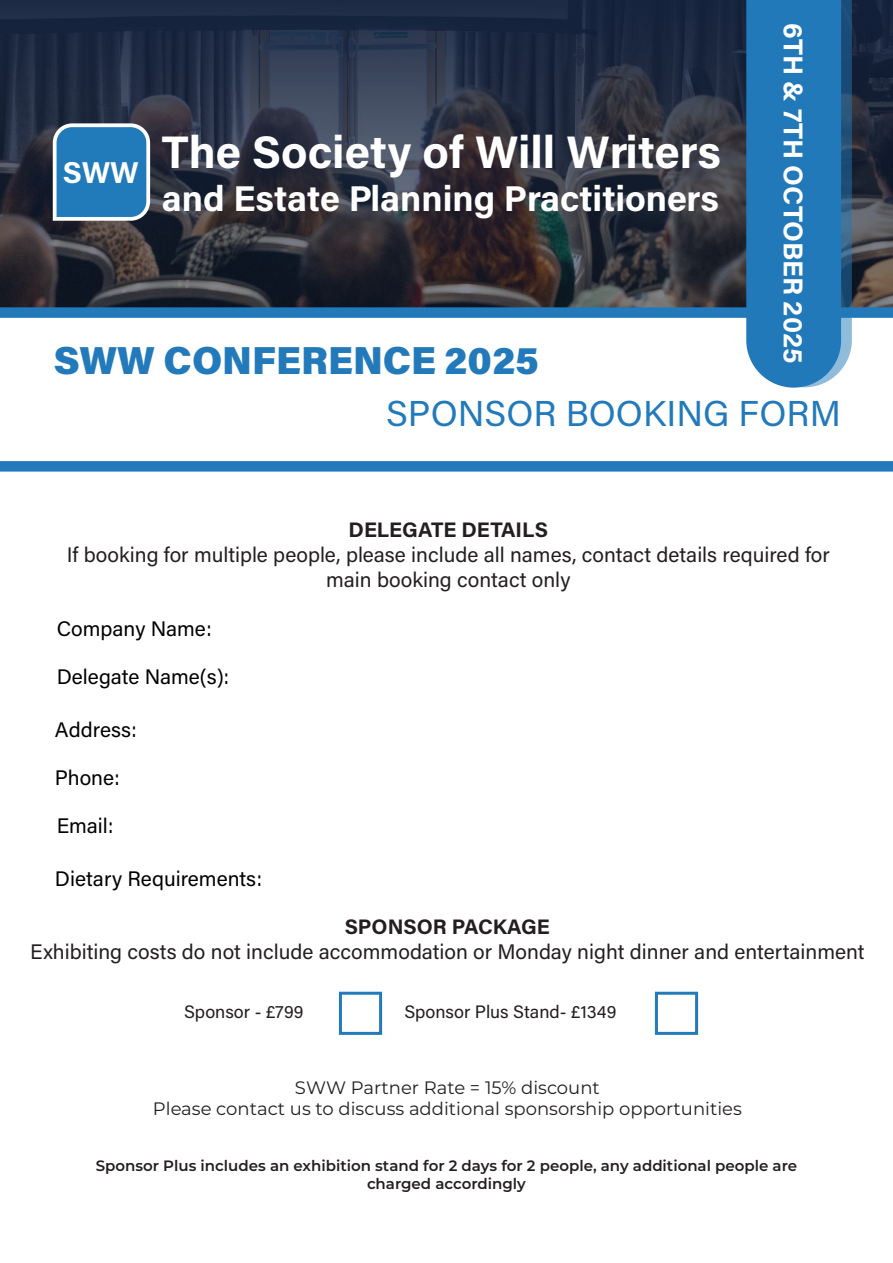
<style>
.page{position:relative;width:893px;height:1263px;background:#fff}
.page>*{position:absolute;margin:0;border:0;box-sizing:border-box;transform-origin:0 0}
.t1{font:700 45.6px "Acumin Pro";color:#fff}
.t2{font:900 39px "Acumin Pro";color:#227abb}
.t3{font:36px "Acumin Pro";color:#227abb}
.t4{font:700 35.85px "Acumin Pro";color:#fff}
.t5{font:700 30.15px "Acumin Pro";color:#fff}
.t6{font:700 27.15px "Acumin Pro";color:#fff}
.t7{font:21px/25.2px "Acumin Pro";color:#231f20;text-align:center}
.t8{font:21px "Acumin Pro";color:#000}
.t9{font:700 21px "Acumin Pro";color:#231f20}
.t10{font:18px "Montserrat";color:#231f20}
.t11{font:18px "Acumin Pro";color:#231f20}
.t12{font:600 15px/18px "Montserrat";color:#231f20;text-align:center}
</style>
<div class="page">
<img style="left:0;top:0;width:893px;height:307px">
<svg style="left:51px;top:121px;width:101px;height:102px;background:#3e83b5"></svg>
<div style="left:0;top:307px;width:893px;height:11px;background:#227abb"></div>
<svg style="left:744px;top:0;width:109px;height:388px;background:#2a79b4"></svg>
<div style="left:339px;top:992px;width:43px;height:43px;border:3px solid #227abb"></div>
<div style="left:655px;top:992px;width:43px;height:43px;border:3px solid #227abb"></div>
<div style="left:0;top:461px;width:893px;height:11px;background:#227abb"></div>
<h3 class="t5" style="left:63px;top:151px;width:78px">SWW</h3>
<h1 class="t1" style="left:162px;top:120px;width:561px">The Society of Will Writers</h1>
<h3 class="t4" style="left:162px;top:174px;width:559px">and Estate Planning Practitioners</h3>
<p class="t2" style="left:54px;top:333px;width:486px">SWW CONFERENCE 2025</p>
<p class="t6" style="left:812px;top:23px;width:342px;rotate:90deg">6TH &amp; 7TH OCTOBER 2025</p>
<p class="t3" style="left:386px;top:389px;width:456px">SPONSOR BOOKING FORM</p>
<p class="t9" style="left:349px;top:515px;width:201px">DELEGATE DETAILS</p>
<p class="t7" style="left:67px;top:541px;width:765px">If booking for multiple people, please include all names, contact details required for main booking contact only</p>
<p class="t8" style="left:57px;top:614px;width:156px">Company Name:</p>
<p class="t8" style="left:57px;top:662px;width:174px">Delegate Name(s):</p>
<p class="t8" style="left:55px;top:715px;width:83px">Address:</p>
<p class="t8" style="left:55px;top:763px;width:66px">Phone:</p>
<p class="t8" style="left:57px;top:811px;width:58px">Email:</p>
<p class="t8" style="left:55px;top:864px;width:208px">Dietary Requirements:</p>
<p class="t9" style="left:345px;top:911px;width:207px">SPONSOR PACKAGE</p>
<p class="t7" style="left:30px;top:938px;width:836px">Exhibiting costs do not include accommodation or Monday night dinner and entertainment</p>
<p class="t11" style="left:184px;top:999px;width:121px">Sponsor - £799</p>
<p class="t11" style="left:404px;top:999px;width:213px">Sponsor Plus Stand- £1349</p>
<p class="t10" style="left:295px;top:1075px;width:306px">SWW Partner Rate = 15% discount</p>
<p class="t10" style="left:153px;top:1096px;width:590px">Please contact us to discuss additional sponsorship opportunities</p>
<p class="t12" style="left:96px;top:1156px;width:703px">Sponsor Plus includes an exhibition stand for 2 days for 2 people, any additional people are charged accordingly</p>
</div>
